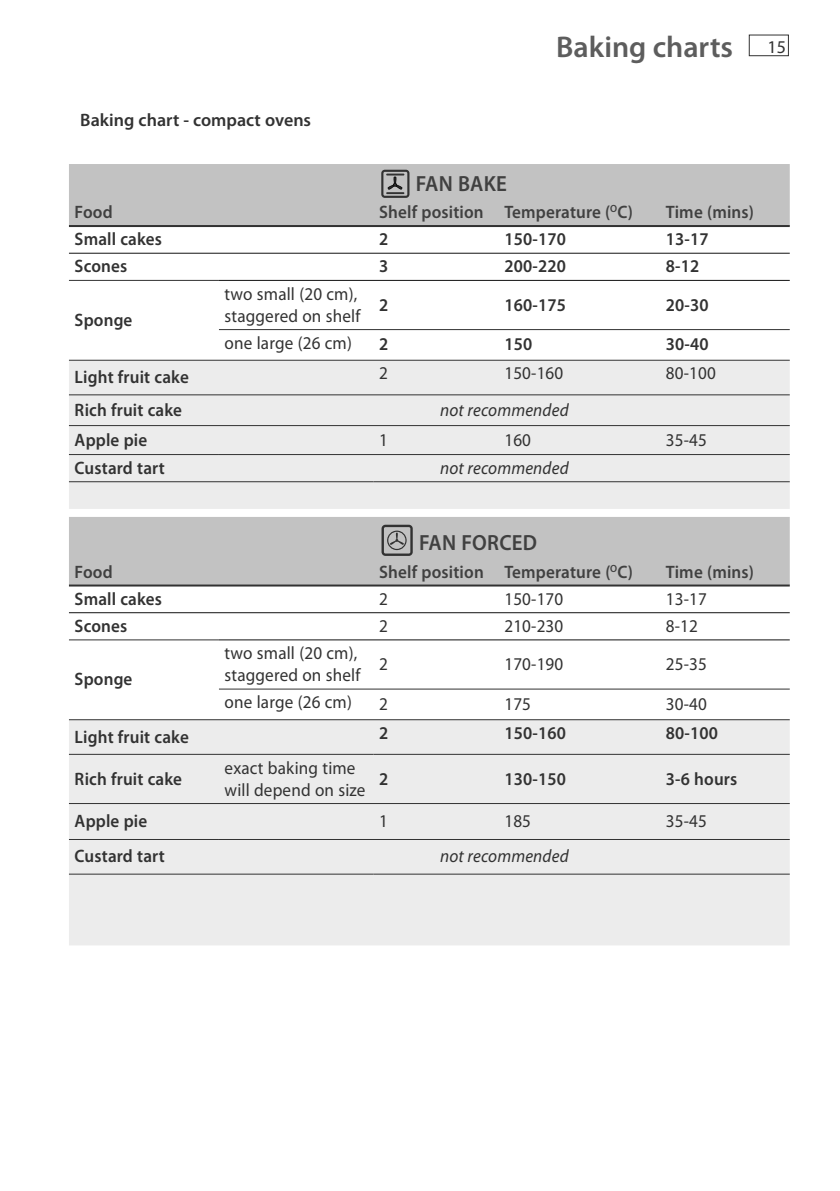
<style>
.page{position:relative;width:840px;height:1191px;background:#fff}
.page>*{position:absolute;margin:0;border:0;box-sizing:border-box;transform-origin:0 0}
.t1{font:600 30px "Myriad Pro";color:#5d5d5d}
.t2{font:600 22px "Myriad Pro";letter-spacing:.01em;color:#404040;scale:.95 1}
.t3{font:600 18px "Myriad Pro";letter-spacing:.01em;color:#323232;scale:.95 1}
.t4{font:18px/22px "Myriad Pro";letter-spacing:.01em;color:#323232;scale:.95 1}
.t5{font:600 18px "Myriad Pro";letter-spacing:.01em;color:#404040;scale:.95 1}
.t6{font:italic 18px "Myriad Pro";letter-spacing:.01em;color:#323232;scale:.95 1}
.t7{font:600 18px "Myriad Pro";letter-spacing:.01em;color:#323232}
.s1{font-weight:400;font-size:18px;color:#323232}
</style>
<div class="page">
<div style="left:748px;top:35px;width:40px;height:21px;border:1px solid #323232"></div>
<div style="left:69px;top:164px;width:720px;height:61px;background:#c2c2c2"></div>
<div style="left:69px;top:361px;width:720px;height:148px;background:#ececec"></div>
<hr style="left:69px;top:225px;width:720px;height:2px;background:#323232">
<hr style="left:69px;top:360px;width:720px;height:1px;background:#323232">
<hr style="left:69px;top:394px;width:720px;height:1px;background:#323232">
<hr style="left:69px;top:425px;width:720px;height:1px;background:#323232">
<hr style="left:69px;top:454px;width:150px;height:1px;background:#323232">
<hr style="left:69px;top:481px;width:304px;height:1px;background:#323232">
<hr style="left:69px;top:253px;width:720px;height:1px;background:#121212">
<hr style="left:219px;top:280px;width:570px;height:1px;background:#121212">
<hr style="left:69px;top:280px;width:150px;height:1px;background:#323232">
<hr style="left:219px;top:329px;width:570px;height:1px;background:#323232">
<hr style="left:219px;top:454px;width:570px;height:1px;background:#323232">
<hr style="left:373px;top:481px;width:416px;height:1px;background:#323232">
<svg style="left:381px;top:170px;width:28px;height:28px"></svg>
<div style="left:69px;top:517px;width:720px;height:67px;background:#c2c2c2"></div>
<div style="left:69px;top:720px;width:720px;height:225px;background:#ececec"></div>
<hr style="left:69px;top:584px;width:720px;height:2px;background:#323232">
<hr style="left:69px;top:719px;width:720px;height:1px;background:#323232">
<hr style="left:373px;top:754px;width:416px;height:1px;background:#323232">
<hr style="left:69px;top:754px;width:304px;height:1px;background:#323232">
<hr style="left:69px;top:803px;width:720px;height:1px;background:#323232">
<hr style="left:69px;top:839px;width:150px;height:1px;background:#323232">
<hr style="left:69px;top:873px;width:304px;height:1px;background:#323232">
<hr style="left:69px;top:612px;width:720px;height:1px;background:#121212">
<hr style="left:219px;top:639px;width:570px;height:1px;background:#121212">
<hr style="left:69px;top:639px;width:150px;height:1px;background:#323232">
<hr style="left:219px;top:688px;width:570px;height:1px;background:#323232">
<hr style="left:219px;top:839px;width:570px;height:1px;background:#323232">
<hr style="left:373px;top:873px;width:416px;height:1px;background:#323232">
<svg style="left:381px;top:525px;width:31px;height:31px"></svg>
<p class="t7" style="left:80px;top:113px;width:232px">Baking chart - compact ovens</p>
<p class="t2" style="left:415px;top:175px;width:97px">FAN BAKE</p>
<h1 class="t1" style="left:555px;top:35px;width:231px">Baking charts <span class="s1">15</span></h1>
<p class="t5" style="left:75px;top:205px;width:41px">Food</p>
<p class="t5" style="left:379px;top:205px;width:268px">Shelf position Temperature (<sup>O</sup>C)</p>
<p class="t5" style="left:665px;top:205px;width:94px">Time (mins)</p>
<p class="t3" style="left:75px;top:232px;width:93px">Small cakes</p>
<p class="t3" style="left:379px;top:232px;width:11px">2</p>
<p class="t3" style="left:504px;top:232px;width:66px">150-170</p>
<p class="t3" style="left:665px;top:232px;width:46px">13-17</p>
<p class="t3" style="left:75px;top:259px;width:57px">Scones</p>
<p class="t3" style="left:379px;top:259px;width:11px">3</p>
<p class="t3" style="left:504px;top:259px;width:66px">200-220</p>
<p class="t3" style="left:665px;top:259px;width:37px">8-12</p>
<p class="t3" style="left:75px;top:313px;width:62px">Sponge</p>
<p class="t4" style="left:224px;top:284px;width:144px">two small (20 cm), staggered on shelf</p>
<p class="t3" style="left:379px;top:298px;width:11px">2</p>
<p class="t3" style="left:504px;top:298px;width:66px">160-175</p>
<p class="t3" style="left:665px;top:298px;width:46px">20-30</p>
<p class="t4" style="left:224px;top:333px;width:135px">one large (26 cm)</p>
<p class="t3" style="left:379px;top:338px;width:11px">2</p>
<p class="t3" style="left:504px;top:338px;width:31px">150</p>
<p class="t3" style="left:665px;top:338px;width:46px">30-40</p>
<p class="t3" style="left:75px;top:370px;width:122px">Light fruit cake</p>
<p class="t4" style="left:379px;top:364px;width:11px">2</p>
<p class="t4" style="left:504px;top:364px;width:64px">150-160</p>
<p class="t4" style="left:665px;top:364px;width:54px">80-100</p>
<p class="t3" style="left:75px;top:403px;width:115px">Rich fruit cake</p>
<p class="t6" style="left:440px;top:403px;width:137px">not recommended</p>
<p class="t3" style="left:75px;top:433px;width:78px">Apple pie</p>
<p class="t4" style="left:379px;top:430px;width:11px">1</p>
<p class="t4" style="left:504px;top:430px;width:30px">160</p>
<p class="t4" style="left:665px;top:430px;width:45px">35-45</p>
<p class="t3" style="left:75px;top:461px;width:96px">Custard tart</p>
<p class="t6" style="left:440px;top:461px;width:137px">not recommended</p>
<p class="t2" style="left:419px;top:534px;width:125px">FAN FORCED</p>
<p class="t5" style="left:75px;top:565px;width:41px">Food</p>
<p class="t5" style="left:379px;top:565px;width:268px">Shelf position Temperature (<sup>O</sup>C)</p>
<p class="t5" style="left:665px;top:565px;width:94px">Time (mins)</p>
<p class="t3" style="left:75px;top:592px;width:93px">Small cakes</p>
<p class="t4" style="left:379px;top:589px;width:11px">2</p>
<p class="t4" style="left:504px;top:589px;width:64px">150-170</p>
<p class="t4" style="left:665px;top:589px;width:45px">13-17</p>
<p class="t3" style="left:75px;top:619px;width:57px">Scones</p>
<p class="t4" style="left:379px;top:616px;width:11px">2</p>
<p class="t4" style="left:504px;top:616px;width:64px">210-230</p>
<p class="t4" style="left:665px;top:616px;width:35px">8-12</p>
<p class="t3" style="left:75px;top:672px;width:62px">Sponge</p>
<p class="t4" style="left:224px;top:644px;width:144px">two small (20 cm), staggered on shelf</p>
<p class="t4" style="left:379px;top:655px;width:11px">2</p>
<p class="t4" style="left:504px;top:655px;width:64px">170-190</p>
<p class="t4" style="left:665px;top:655px;width:45px">25-35</p>
<p class="t4" style="left:224px;top:693px;width:135px">one large (26 cm)</p>
<p class="t4" style="left:379px;top:695px;width:11px">2</p>
<p class="t4" style="left:504px;top:695px;width:30px">175</p>
<p class="t4" style="left:665px;top:695px;width:45px">30-40</p>
<p class="t3" style="left:75px;top:730px;width:122px">Light fruit cake</p>
<p class="t3" style="left:379px;top:726px;width:11px">2</p>
<p class="t3" style="left:504px;top:726px;width:66px">150-160</p>
<p class="t3" style="left:665px;top:726px;width:56px">80-100</p>
<p class="t3" style="left:75px;top:771px;width:115px">Rich fruit cake</p>
<p class="t4" style="left:224px;top:758px;width:150px">exact baking time will depend on size</p>
<p class="t3" style="left:379px;top:771px;width:11px">2</p>
<p class="t3" style="left:504px;top:771px;width:66px">130-150</p>
<p class="t3" style="left:665px;top:771px;width:77px">3-6 hours</p>
<p class="t3" style="left:75px;top:814px;width:78px">Apple pie</p>
<p class="t4" style="left:379px;top:812px;width:11px">1</p>
<p class="t4" style="left:504px;top:812px;width:30px">185</p>
<p class="t4" style="left:665px;top:812px;width:45px">35-45</p>
<p class="t3" style="left:75px;top:849px;width:96px">Custard tart</p>
<p class="t6" style="left:440px;top:849px;width:137px">not recommended</p>
</div>
